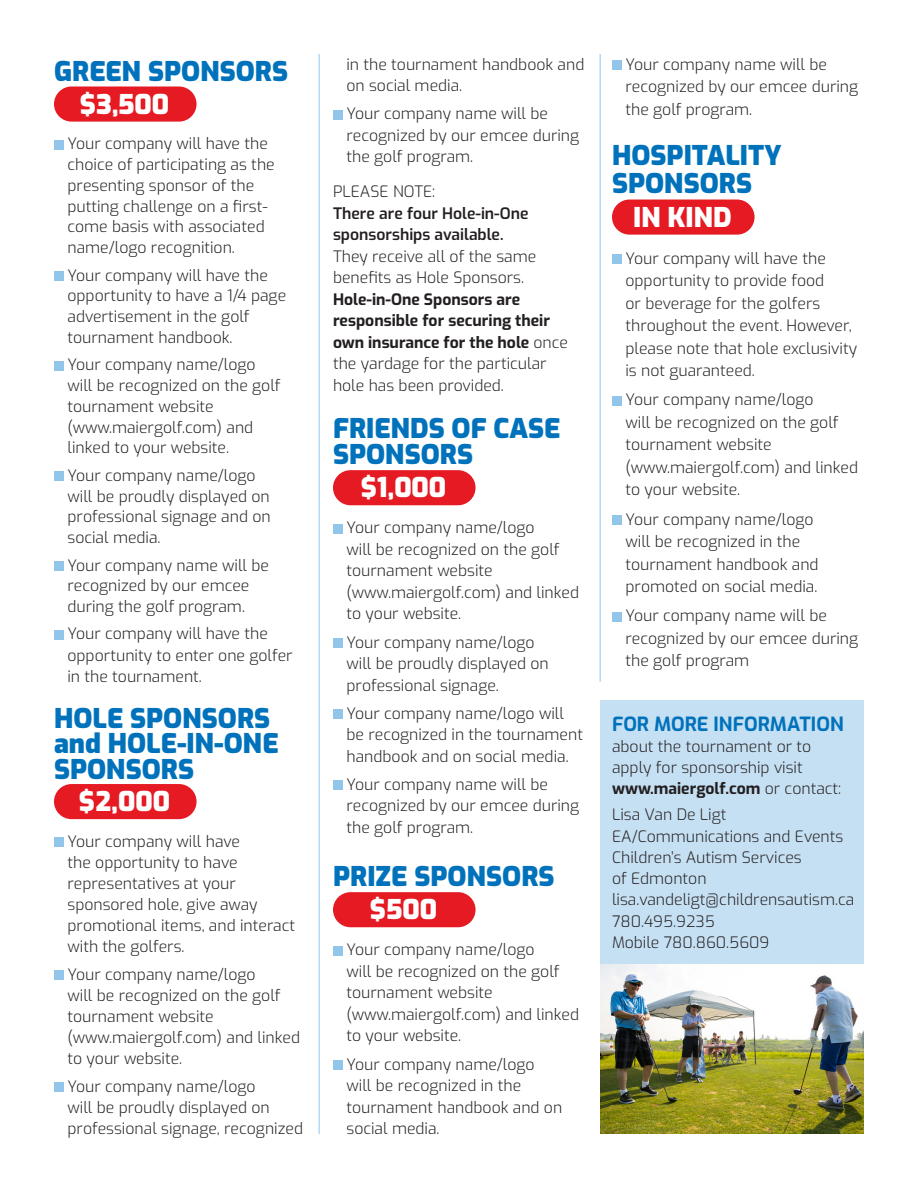
<style>
.page{position:relative;width:918px;height:1188px;background:#fff}
.page>*{position:absolute;margin:0;border:0;box-sizing:border-box;transform-origin:0 0}
.t1{font:900 27px/25.5px "Exo";color:#0072bc}
.t2{font:900 27px "Exo";color:#fff}
.t3{font:700 19.5px "Exo";color:#0072bc}
.t4{font:300 15.75px/21.5px "Exo";color:#231f20}
.t5{font:600 15.75px/21.5px "Exo";color:#231f20}
.t6{font:700 15.75px "Exo";color:#231f20}
.s1{font-weight:700}
.s2{font-weight:300}
</style>
<div class="page">
<div style="left:54px;top:86px;width:143px;height:36px;background:#e51a23;border-radius:18px"></div>
<div style="left:54px;top:140px;width:9px;height:9px;background:#92c5ea"></div>
<div style="left:54px;top:271px;width:9px;height:10px;background:#92c5ea"></div>
<div style="left:54px;top:361px;width:9px;height:9px;background:#92c5ea"></div>
<div style="left:54px;top:472px;width:9px;height:9px;background:#92c5ea"></div>
<div style="left:54px;top:561px;width:9px;height:10px;background:#92c5ea"></div>
<div style="left:54px;top:630px;width:9px;height:9px;background:#92c5ea"></div>
<div style="left:54px;top:784px;width:143px;height:35px;background:#e51a23;border-radius:18px"></div>
<div style="left:54px;top:838px;width:9px;height:9px;background:#92c5ea"></div>
<div style="left:54px;top:971px;width:9px;height:9px;background:#92c5ea"></div>
<div style="left:54px;top:1083px;width:9px;height:9px;background:#92c5ea"></div>
<div style="left:333px;top:110px;width:9px;height:9px;background:#92c5ea"></div>
<div style="left:333px;top:470px;width:143px;height:35px;background:#e51a23;border-radius:18px"></div>
<div style="left:333px;top:524px;width:9px;height:9px;background:#92c5ea"></div>
<div style="left:333px;top:638px;width:9px;height:10px;background:#92c5ea"></div>
<div style="left:333px;top:710px;width:9px;height:9px;background:#92c5ea"></div>
<div style="left:333px;top:781px;width:9px;height:9px;background:#92c5ea"></div>
<div style="left:333px;top:892px;width:143px;height:35px;background:#e51a23;border-radius:18px"></div>
<div style="left:333px;top:946px;width:9px;height:9px;background:#92c5ea"></div>
<div style="left:333px;top:1060px;width:9px;height:10px;background:#92c5ea"></div>
<div style="left:612px;top:61px;width:9px;height:9px;background:#92c5ea"></div>
<div style="left:612px;top:200px;width:143px;height:35px;background:#e51a23;border-radius:18px"></div>
<div style="left:612px;top:255px;width:9px;height:9px;background:#92c5ea"></div>
<div style="left:612px;top:396px;width:9px;height:9px;background:#92c5ea"></div>
<div style="left:612px;top:515px;width:9px;height:10px;background:#92c5ea"></div>
<div style="left:612px;top:612px;width:9px;height:9px;background:#92c5ea"></div>
<hr style="left:600px;top:54px;width:1px;height:628px;background:#92c5ea">
<hr style="left:319px;top:54px;width:1px;height:1080px;background:#92c5ea">
<div style="left:600px;top:701px;width:264px;height:433px;background:#c6e0f3"></div>
<img style="left:600px;top:964px;width:264px;height:170px">
<p class="t1" style="left:54px;top:57px;width:236px">GREEN SPONSORS</p>
<p class="t2" style="left:80px;top:83px;width:91px">$3,500</p>
<p class="t4" style="left:68px;top:133px;width:209px;line-height:20.7px">Your company will have the choice of participating as the presenting sponsor of the putting challenge on a first&shy;come basis with associated name/logo recognition.</p>
<p class="t4" style="left:68px;top:264px;width:220px;line-height:20.7px">Your company will have the opportunity to have a 1/4 page advertisement in the golf tournament handbook.</p>
<p class="t4" style="left:68px;top:353px;width:215px;line-height:20.7px">Your company name/logo will be recognized on the golf tournament website (www.maiergolf.com) and linked to your website.</p>
<p class="t4" style="left:68px;top:464px;width:205px;line-height:20.7px">Your company name/logo will be proudly displayed on professional signage and on social media.</p>
<p class="t4" style="left:68px;top:554px;width:203px;line-height:20.7px">Your company name will be recognized by our emcee during the golf program.</p>
<p class="t4" style="left:68px;top:622px;width:227px;line-height:21px">Your company will have the opportunity to enter one golfer in the tournament.</p>
<p class="t1" style="left:54px;top:703px;width:226px">HOLE SPONSORS and HOLE-IN-ONE</p>
<p class="t1" style="left:54px;top:754px;width:142px">SPONSORS</p>
<p class="t2" style="left:79px;top:780px;width:93px">$2,000</p>
<p class="t4" style="left:68px;top:830px;width:229px;line-height:21px">Your company will have<br>the opportunity to have representatives at your sponsored hole, give away promotional items, and interact with the golfers.</p>
<p class="t4" style="left:68px;top:963px;width:234px;line-height:21px">Your company name/logo<br>will be recognized on the golf tournament website (www.maiergolf.com) and linked to your website.</p>
<p class="t4" style="left:68px;top:1075px;width:237px;line-height:21px">Your company name/logo<br>will be proudly displayed on professional signage, recognized</p>
<p class="t4" style="left:346px;top:53px;width:239px">in the tournament handbook and on social media.</p>
<p class="t4" style="left:346px;top:102px;width:234px">Your company name will be recognized by our emcee during the golf program.</p>
<p class="t4" style="left:333px;top:180px;width:104px">PLEASE NOTE:</p>
<p class="t5" style="left:333px;top:201px;width:197px">There are four Hole-in-One sponsorships available.</p>
<p class="t4" style="left:333px;top:245px;width:237px">They receive all of the same benefits as Hole Sponsors.<br><span class="s1">Hole-in-One Sponsors are responsible for securing their own insurance for the hole</span> once the yardage for the particular hole has been provided.</p>
<p class="t1" style="left:333px;top:413px;width:229px">FRIENDS OF CASE</p>
<p class="t1" style="left:333px;top:440px;width:142px">SPONSORS</p>
<p class="t2" style="left:361px;top:467px;width:87px">$1,000</p>
<p class="t4" style="left:346px;top:516px;width:215px">Your company name/logo will be recognized on the golf tournament website</p>
<p class="t4" style="left:346px;top:581px;width:234px">(www.maiergolf.com) and linked to your website.</p>
<p class="t4" style="left:346px;top:630px;width:204px">Your company name/logo will be proudly displayed on professional signage.</p>
<p class="t4" style="left:346px;top:702px;width:238px">Your company name/logo will be recognized in the tournament handbook and on social media.</p>
<p class="t4" style="left:346px;top:773px;width:234px">Your company name will be recognized by our emcee during the golf program.</p>
<p class="t1" style="left:333px;top:862px;width:223px">PRIZE SPONSORS</p>
<p class="t2" style="left:370px;top:889px;width:69px">$500</p>
<p class="t4" style="left:346px;top:938px;width:234px">Your company name/logo<br>will be recognized on the golf tournament website (www.maiergolf.com) and linked to your website.</p>
<p class="t4" style="left:346px;top:1052px;width:217px">Your company name/logo will be recognized in the tournament handbook and on social media.</p>
<p class="t4" style="left:626px;top:52px;width:234px;line-height:22.5px">Your company name will be recognized by our emcee during the golf program.</p>
<p class="t1" style="left:612px;top:141px;width:171px">HOSPITALITY</p>
<p class="t1" style="left:612px;top:168px;width:142px">SPONSORS</p>
<p class="t2" style="left:633px;top:196px;width:100px">IN KIND</p>
<p class="t4" style="left:626px;top:246px;width:233px;line-height:22.5px">Your company will have the opportunity to provide food<br>or beverage for the golfers throughout the event. However, please note that hole exclusivity is not guaranteed.</p>
<p class="t4" style="left:626px;top:388px;width:234px;line-height:22.5px">Your company name/logo<br>will be recognized on the golf tournament website (www.maiergolf.com) and linked to your website.</p>
<p class="t4" style="left:626px;top:507px;width:195px;line-height:22.5px">Your company name/logo will be recognized in the tournament handbook and promoted on social media.</p>
<p class="t4" style="left:626px;top:603px;width:234px;line-height:22.5px">Your company name will be recognized by our emcee during the golf program</p>
<p class="t3" style="left:612px;top:709px;width:233px">FOR MORE INFORMATION</p>
<p class="t4" style="left:612px;top:735px;width:201px">about the tournament or to</p>
<p class="t4" style="left:612px;top:756px;width:192px">apply for sponsorship visit</p>
<p class="t6" style="left:612px;top:777px;width:231px">www.maiergolf.com <span class="s2">or contact:</span></p>
<p class="t4" style="left:612px;top:803px;width:116px">Lisa Van De Ligt</p>
<p class="t4" style="left:612px;top:824px;width:233px">EA/Communications and Events</p>
<p class="t4" style="left:612px;top:846px;width:191px">Children’s Autism Services of Edmonton</p>
<p class="t4" style="left:612px;top:888px;width:244px">lisa.vandeligt@childrensautism.ca</p>
<p class="t4" style="left:612px;top:910px;width:104px">780.495.9235</p>
<p class="t4" style="left:612px;top:931px;width:159px">Mobile 780.860.5609</p>
</div>
